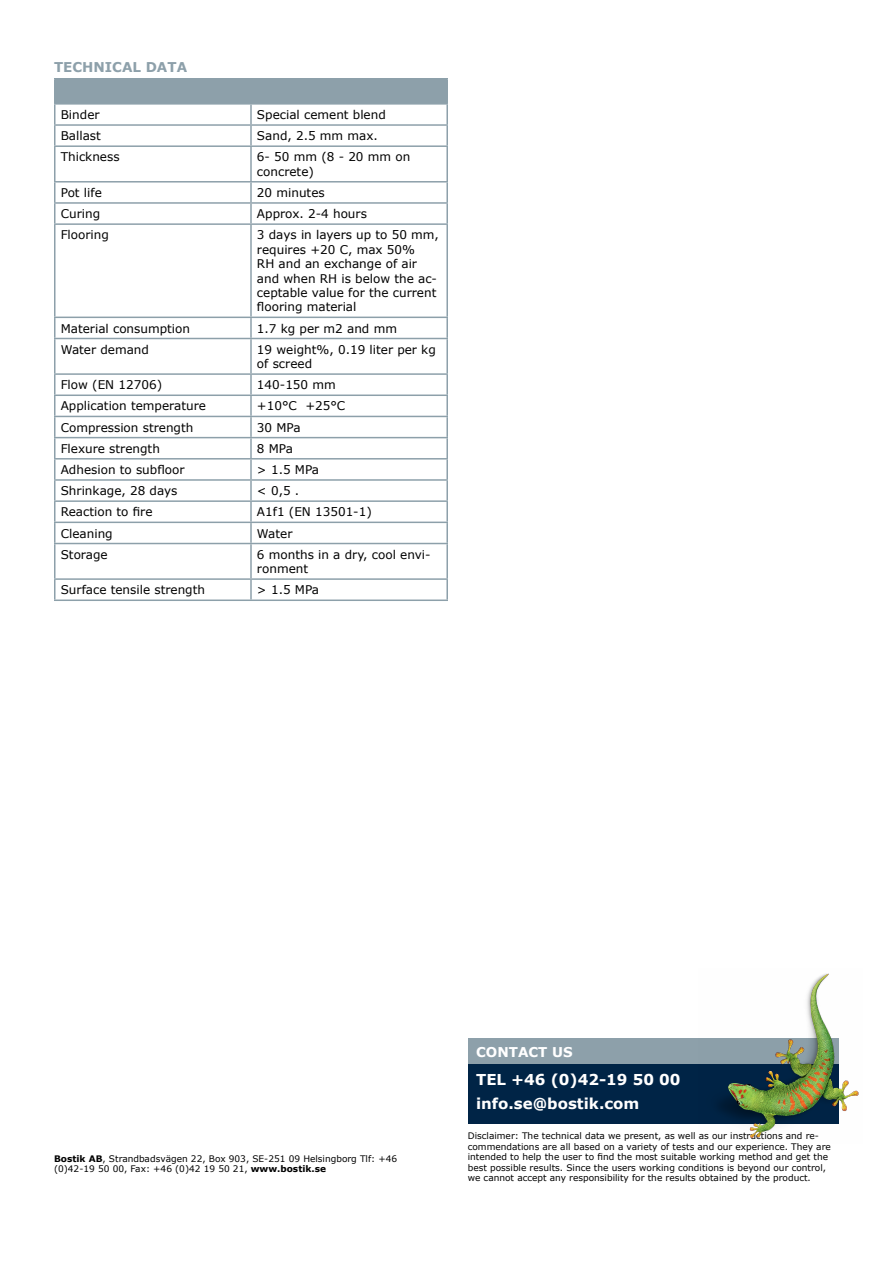
<style>
.page{position:relative;width:893px;height:1263px;background:#fff}
.page>*{position:absolute;margin:0;border:0;box-sizing:border-box;transform-origin:0 0}
.t1{font:700 15px/24px "Verdana";color:#fff}
.t2{font:700 13.5px "Verdana";color:#8da0aa}
.t3{font:700 13.5px "Verdana";color:#fff}
.t4{font:12px/14.4px "Verdana";color:#000}
.t5{font:9px/10.5px "Verdana";color:#000}
.s1{font-weight:700}
</style>
<div class="page">
<hr style="left:54px;top:599px;width:197px;height:2px;background:#8da0aa">
<hr style="left:251px;top:599px;width:197px;height:2px;background:#8da0aa">
<hr style="left:54px;top:147px;width:2px;height:34px;background:#8da0aa">
<svg style="left:54px;top:183px;width:2px;height:40px"></svg>
<hr style="left:54px;top:225px;width:2px;height:92px;background:#8da0aa">
<hr style="left:54px;top:318px;width:2px;height:20px;background:#8da0aa">
<hr style="left:54px;top:339px;width:2px;height:34px;background:#8da0aa">
<svg style="left:54px;top:375px;width:2px;height:19px"></svg>
<hr style="left:54px;top:396px;width:2px;height:20px;background:#8da0aa">
<hr style="left:54px;top:417px;width:2px;height:20px;background:#8da0aa">
<hr style="left:54px;top:438px;width:2px;height:20px;background:#8da0aa">
<hr style="left:54px;top:459px;width:2px;height:20px;background:#8da0aa">
<svg style="left:54px;top:481px;width:2px;height:19px"></svg>
<hr style="left:54px;top:502px;width:2px;height:20px;background:#8da0aa">
<hr style="left:54px;top:523px;width:2px;height:20px;background:#8da0aa">
<hr style="left:54px;top:544px;width:2px;height:34px;background:#8da0aa">
<svg style="left:54px;top:580px;width:2px;height:19px"></svg>
<hr style="left:54px;top:78px;width:197px;height:2px;background:#8da0aa">
<hr style="left:251px;top:78px;width:197px;height:2px;background:#8da0aa">
<hr style="left:54px;top:145px;width:197px;height:2px;background:#8da0aa">
<hr style="left:251px;top:145px;width:197px;height:2px;background:#8da0aa">
<hr style="left:54px;top:181px;width:197px;height:2px;background:#8da0aa">
<hr style="left:251px;top:181px;width:197px;height:2px;background:#8da0aa">
<hr style="left:54px;top:202px;width:197px;height:2px;background:#8da0aa">
<hr style="left:251px;top:202px;width:197px;height:2px;background:#8da0aa">
<hr style="left:54px;top:223px;width:197px;height:2px;background:#8da0aa">
<hr style="left:251px;top:223px;width:197px;height:2px;background:#8da0aa">
<hr style="left:54px;top:317px;width:197px;height:1px;background:#8da0aa">
<hr style="left:251px;top:317px;width:197px;height:1px;background:#8da0aa">
<hr style="left:54px;top:338px;width:197px;height:1px;background:#8da0aa">
<hr style="left:251px;top:338px;width:197px;height:1px;background:#8da0aa">
<hr style="left:54px;top:373px;width:197px;height:2px;background:#8da0aa">
<hr style="left:251px;top:373px;width:197px;height:2px;background:#8da0aa">
<hr style="left:54px;top:394px;width:197px;height:2px;background:#8da0aa">
<hr style="left:251px;top:394px;width:197px;height:2px;background:#8da0aa">
<hr style="left:54px;top:416px;width:197px;height:1px;background:#8da0aa">
<hr style="left:251px;top:416px;width:197px;height:1px;background:#8da0aa">
<hr style="left:54px;top:437px;width:197px;height:1px;background:#8da0aa">
<hr style="left:251px;top:437px;width:197px;height:1px;background:#8da0aa">
<hr style="left:54px;top:458px;width:197px;height:1px;background:#8da0aa">
<hr style="left:251px;top:458px;width:197px;height:1px;background:#8da0aa">
<hr style="left:54px;top:479px;width:197px;height:2px;background:#8da0aa">
<hr style="left:251px;top:479px;width:197px;height:2px;background:#8da0aa">
<hr style="left:54px;top:500px;width:197px;height:2px;background:#8da0aa">
<hr style="left:251px;top:500px;width:197px;height:2px;background:#8da0aa">
<hr style="left:54px;top:522px;width:197px;height:1px;background:#8da0aa">
<hr style="left:251px;top:522px;width:197px;height:1px;background:#8da0aa">
<hr style="left:54px;top:543px;width:197px;height:1px;background:#8da0aa">
<hr style="left:251px;top:543px;width:197px;height:1px;background:#8da0aa">
<hr style="left:54px;top:578px;width:197px;height:2px;background:#8da0aa">
<hr style="left:251px;top:578px;width:197px;height:2px;background:#8da0aa">
<svg style="left:54px;top:79px;width:394px;height:66px"></svg>
<hr style="left:250px;top:147px;width:2px;height:34px;background:#8da0aa">
<hr style="left:446px;top:147px;width:2px;height:34px;background:#8da0aa">
<svg style="left:250px;top:183px;width:2px;height:40px"></svg>
<svg style="left:446px;top:183px;width:2px;height:40px"></svg>
<hr style="left:250px;top:225px;width:2px;height:92px;background:#8da0aa">
<hr style="left:446px;top:225px;width:2px;height:92px;background:#8da0aa">
<hr style="left:250px;top:318px;width:2px;height:20px;background:#8da0aa">
<hr style="left:446px;top:318px;width:2px;height:20px;background:#8da0aa">
<hr style="left:250px;top:339px;width:2px;height:34px;background:#8da0aa">
<hr style="left:446px;top:339px;width:2px;height:34px;background:#8da0aa">
<svg style="left:250px;top:375px;width:2px;height:19px"></svg>
<svg style="left:446px;top:375px;width:2px;height:19px"></svg>
<hr style="left:250px;top:396px;width:2px;height:20px;background:#8da0aa">
<hr style="left:446px;top:396px;width:2px;height:20px;background:#8da0aa">
<hr style="left:250px;top:417px;width:2px;height:20px;background:#8da0aa">
<hr style="left:446px;top:417px;width:2px;height:20px;background:#8da0aa">
<hr style="left:250px;top:438px;width:2px;height:20px;background:#8da0aa">
<hr style="left:446px;top:438px;width:2px;height:20px;background:#8da0aa">
<hr style="left:250px;top:459px;width:2px;height:20px;background:#8da0aa">
<hr style="left:446px;top:459px;width:2px;height:20px;background:#8da0aa">
<svg style="left:250px;top:481px;width:2px;height:19px"></svg>
<svg style="left:446px;top:481px;width:2px;height:19px"></svg>
<hr style="left:250px;top:502px;width:2px;height:20px;background:#8da0aa">
<hr style="left:446px;top:502px;width:2px;height:20px;background:#8da0aa">
<hr style="left:250px;top:523px;width:2px;height:20px;background:#8da0aa">
<hr style="left:446px;top:523px;width:2px;height:20px;background:#8da0aa">
<hr style="left:250px;top:544px;width:2px;height:34px;background:#8da0aa">
<hr style="left:446px;top:544px;width:2px;height:34px;background:#8da0aa">
<svg style="left:250px;top:580px;width:2px;height:19px"></svg>
<svg style="left:446px;top:580px;width:2px;height:19px"></svg>
<div style="left:469px;top:1063px;width:370px;height:61px;background:#002446"></div>
<div style="left:469px;top:1038px;width:370px;height:26px;background:#8da0aa"></div>
<img style="left:719px;top:973px;width:140px;height:165px">
<p class="t2" style="left:54px;top:58px;width:135px">TECHNICAL DATA</p>
<p class="t4" style="left:61px;top:107px;width:40px">Binder</p>
<p class="t4" style="left:257px;top:107px;width:130px">Special cement blend</p>
<p class="t4" style="left:61px;top:129px;width:42px">Ballast</p>
<p class="t4" style="left:257px;top:129px;width:122px">Sand, 2.5 mm max.</p>
<p class="t4" style="left:61px;top:150px;width:60px">Thickness</p>
<p class="t4" style="left:257px;top:150px;width:155px">6- 50 mm (8 - 20 mm on concrete)</p>
<p class="t4" style="left:61px;top:185px;width:43px">Pot life</p>
<p class="t4" style="left:257px;top:185px;width:69px">20 minutes</p>
<p class="t4" style="left:61px;top:206px;width:41px">Curing</p>
<p class="t4" style="left:257px;top:206px;width:111px">Approx. 2-4 hours</p>
<p class="t4" style="left:61px;top:228px;width:50px">Flooring</p>
<p class="t4" style="left:257px;top:228px;width:184px">3 days in layers up to 50 mm, requires +20 C, max 50%<br>RH and an exchange of air and when RH is below the ac&shy;ceptable value for the current flooring material</p>
<p class="t4" style="left:61px;top:321px;width:131px">Material consumption</p>
<p class="t4" style="left:257px;top:321px;width:142px">1.7 kg per m2 and mm</p>
<p class="t4" style="left:61px;top:342px;width:90px">Water demand</p>
<p class="t4" style="left:257px;top:342px;width:180px">19 weight%, 0.19 liter per kg of screed</p>
<p class="t4" style="left:61px;top:378px;width:103px">Flow (EN 12706)</p>
<p class="t4" style="left:257px;top:378px;width:80px">140-150 mm</p>
<p class="t4" style="left:61px;top:399px;width:147px">Application temperature</p>
<p class="t4" style="left:257px;top:399px;width:90px">+10°C +25°C</p>
<p class="t4" style="left:61px;top:420px;width:134px">Compression strength</p>
<p class="t4" style="left:257px;top:420px;width:45px">30 MPa</p>
<p class="t4" style="left:61px;top:441px;width:101px">Flexure strength</p>
<p class="t4" style="left:257px;top:441px;width:38px">8 MPa</p>
<p class="t4" style="left:61px;top:462px;width:125px">Adhesion to subfloor</p>
<p class="t4" style="left:257px;top:462px;width:64px">&gt; 1.5 MPa</p>
<p class="t4" style="left:61px;top:483px;width:118px">Shrinkage, 28 days</p>
<p class="t4" style="left:257px;top:483px;width:44px">&lt; 0,5 .</p>
<p class="t4" style="left:61px;top:505px;width:93px">Reaction to fire</p>
<p class="t4" style="left:257px;top:505px;width:116px">A1f1 (EN 13501-1)</p>
<p class="t4" style="left:61px;top:526px;width:53px">Cleaning</p>
<p class="t4" style="left:257px;top:526px;width:37px">Water</p>
<p class="t4" style="left:61px;top:547px;width:48px">Storage</p>
<p class="t4" style="left:257px;top:547px;width:175px">6 months in a dry, cool envi&shy;ronment</p>
<p class="t4" style="left:61px;top:583px;width:146px">Surface tensile strength</p>
<p class="t4" style="left:257px;top:583px;width:64px">&gt; 1.5 MPa</p>
<p class="t5" style="left:54px;top:1153px;width:345px"><span class="s1">Bostik AB</span>, Strandbadsvägen 22, Box 903, SE-251 09 Helsingborg Tlf: +46 (0)42-19 50 00, Fax: +46 (0)42 19 50 21, <span class="s1">www.bostik.se</span></p>
<p class="t3" style="left:476px;top:1042px;width:98px">CONTACT US</p>
<p class="t1" style="left:476px;top:1067px;width:206px">TEL +46 (0)42-19 50 00 info.se@bostik.com</p>
<p class="t5" style="left:468px;top:1130px;width:365px">Disclaimer: The technical data we present, as well as our instructions and re&shy;commendations are all based on a variety of tests and our experience. They are intended to help the user to find the most suitable working method and get the best possible results. Since the users working conditions is beyond our control, we cannot accept any responsibility for the results obtained by the product.</p>
</div>
